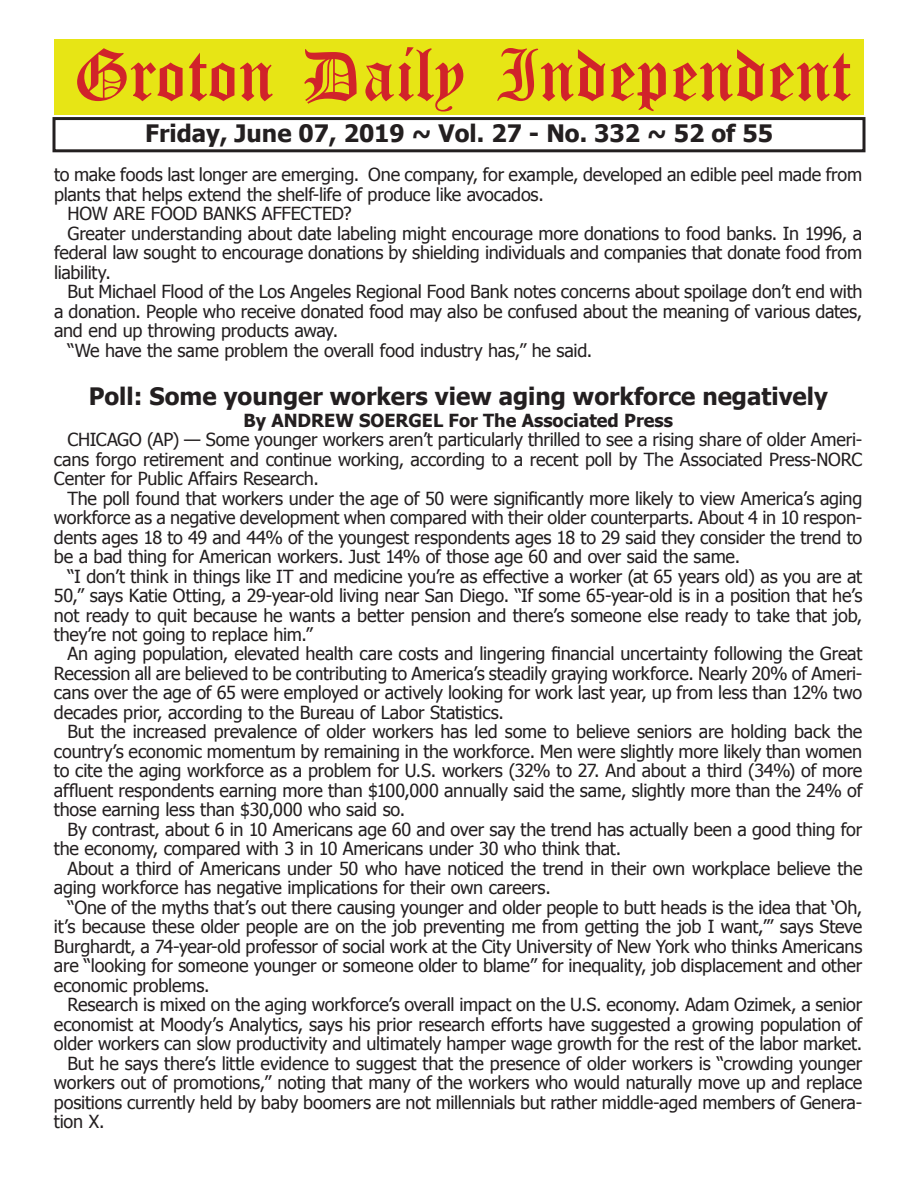
<style>
.page{position:relative;width:918px;height:1188px;background:#fff}
.page>*{position:absolute;margin:0;border:0;box-sizing:border-box;transform-origin:0 0}
.t1{font:54px "Old English Five";color:#d1232a}
.t2{font:700 24px "Tahoma";color:#231f20}
.t3{font:18px/19.5px "Tahoma";letter-spacing:-.01em;color:#231f20;text-align:justify}
.t4{font:700 18px "Tahoma";color:#231f20}
</style>
<div class="page">
<div style="left:52px;top:117px;width:814px;height:35px;border:3px solid #231f20"></div>
<div style="left:54px;top:40px;width:810px;height:75px;background:#e7e515"></div>
<h1 class="t1" style="left:73px;top:50px;width:779px">Groton Daily Independent</h1>
<h2 class="t2" style="left:145px;top:116px;width:629px">Friday, June 07, 2019 ~ Vol. 27 - No. 332 ~ 52 of 55</h2>
<p class="t3" style="left:54px;top:164px;width:810px">to make foods last longer are emerging. One company, for example, developed an edible peel made from</p>
<p class="t3" style="left:54px;top:184px;width:491px">plants that helps extend the shelf-life of produce like avocados.</p>
<p class="t3" style="left:68px;top:203px;width:286px">HOW ARE FOOD BANKS AFFECTED?</p>
<p class="t3" style="left:68px;top:223px;width:796px">Greater understanding about date labeling might encourage more donations to food banks. In 1996, a</p>
<p class="t3" style="left:54px;top:242px;width:810px">federal law sought to encourage donations by shielding individuals and companies that donate food from</p>
<p class="t3" style="left:54px;top:262px;width:58px">liability.</p>
<p class="t3" style="left:68px;top:281px;width:797px">But Michael Flood of the Los Angeles Regional Food Bank notes concerns about spoilage don’t end with</p>
<p class="t3" style="left:54px;top:301px;width:810px">a donation. People who receive donated food may also be confused about the meaning of various dates,</p>
<p class="t3" style="left:54px;top:320px;width:286px">and end up throwing products away.</p>
<p class="t3" style="left:68px;top:339px;width:526px">“We have the same problem the overall food industry has,” he said.</p>
<h2 class="t2" style="left:89px;top:379px;width:741px">Poll: Some younger workers view aging workforce negatively</h2>
<p class="t4" style="left:243px;top:407px;width:431px">By ANDREW SOERGEL For The Associated Press</p>
<p class="t3" style="left:54px;top:429px;width:810px;text-indent:14px">CHICAGO (AP) — Some younger workers aren’t particularly thrilled to see a rising share of older Ameri&shy;cans forgo retirement and continue working, according to a recent poll by The Associated Press-NORC Center for Public Affairs Research.</p>
<p class="t3" style="left:54px;top:487px;width:810px;text-indent:14px">The poll found that workers under the age of 50 were significantly more likely to view America’s aging workforce as a negative development when compared with their older counterparts. About 4 in 10 respon&shy;dents ages 18 to 49 and 44% of the youngest respondents ages 18 to 29 said they consider the trend to be a bad thing for American workers. Just 14% of those age 60 and over said the same.</p>
<p class="t3" style="left:54px;top:565px;width:810px;text-indent:14px">“I don’t think in things like IT and medicine you’re as effective a worker (at 65 years old) as you are at 50,” says Katie Otting, a 29-year-old living near San Diego. “If some 65-year-old is in a position that he’s not ready to quit because he wants a better pension and there’s someone else ready to take that job, they’re not going to replace him.”</p>
<p class="t3" style="left:54px;top:643px;width:810px;text-indent:14px">An aging population, elevated health care costs and lingering financial uncertainty following the Great Recession all are believed to be contributing to America’s steadily graying workforce. Nearly 20% of Ameri&shy;cans over the age of 65 were employed or actively looking for work last year, up from less than 12% two decades prior, according to the Bureau of Labor Statistics.</p>
<p class="t3" style="left:54px;top:721px;width:810px;text-indent:14px">But the increased prevalence of older workers has led some to believe seniors are holding back the country’s economic momentum by remaining in the workforce. Men were slightly more likely than women to cite the aging workforce as a problem for U.S. workers (32% to 27. And about a third (34%) of more affluent respondents earning more than $100,000 annually said the same, slightly more than the 24% of those earning less than $30,000 who said so.</p>
<p class="t3" style="left:54px;top:819px;width:810px;text-indent:14px">By contrast, about 6 in 10 Americans age 60 and over say the trend has actually been a good thing for the economy, compared with 3 in 10 Americans under 30 who think that.</p>
<p class="t3" style="left:54px;top:858px;width:810px;text-indent:14px">About a third of Americans under 50 who have noticed the trend in their own workplace believe the aging workforce has negative implications for their own careers.</p>
<p class="t3" style="left:54px;top:897px;width:810px;text-indent:14px">“One of the myths that’s out there causing younger and older people to butt heads is the idea that ‘Oh, it’s because these older people are on the job preventing me from getting the job I want,’” says Steve Burghardt, a 74-year-old professor of social work at the City University of New York who thinks Americans are “looking for someone younger or someone older to blame” for inequality, job displacement and other economic problems.</p>
<p class="t3" style="left:67px;top:994px;width:796px">Research is mixed on the aging workforce’s overall impact on the U.S. economy. Adam Ozimek, a senior</p>
<p class="t3" style="left:54px;top:1014px;width:810px">economist at Moody’s Analytics, says his prior research efforts have suggested a growing population of</p>
<p class="t3" style="left:54px;top:1033px;width:810px">older workers can slow productivity and ultimately hamper wage growth for the rest of the labor market.</p>
<p class="t3" style="left:67px;top:1053px;width:796px">But he says there’s little evidence to suggest that the presence of older workers is “crowding younger</p>
<p class="t3" style="left:54px;top:1072px;width:810px">workers out of promotions,” noting that many of the workers who would naturally move up and replace</p>
<p class="t3" style="left:54px;top:1092px;width:810px">positions currently held by baby boomers are not millennials but rather middle-aged members of Genera-</p>
<p class="t3" style="left:54px;top:1111px;width:52px">tion X.</p>
</div>
